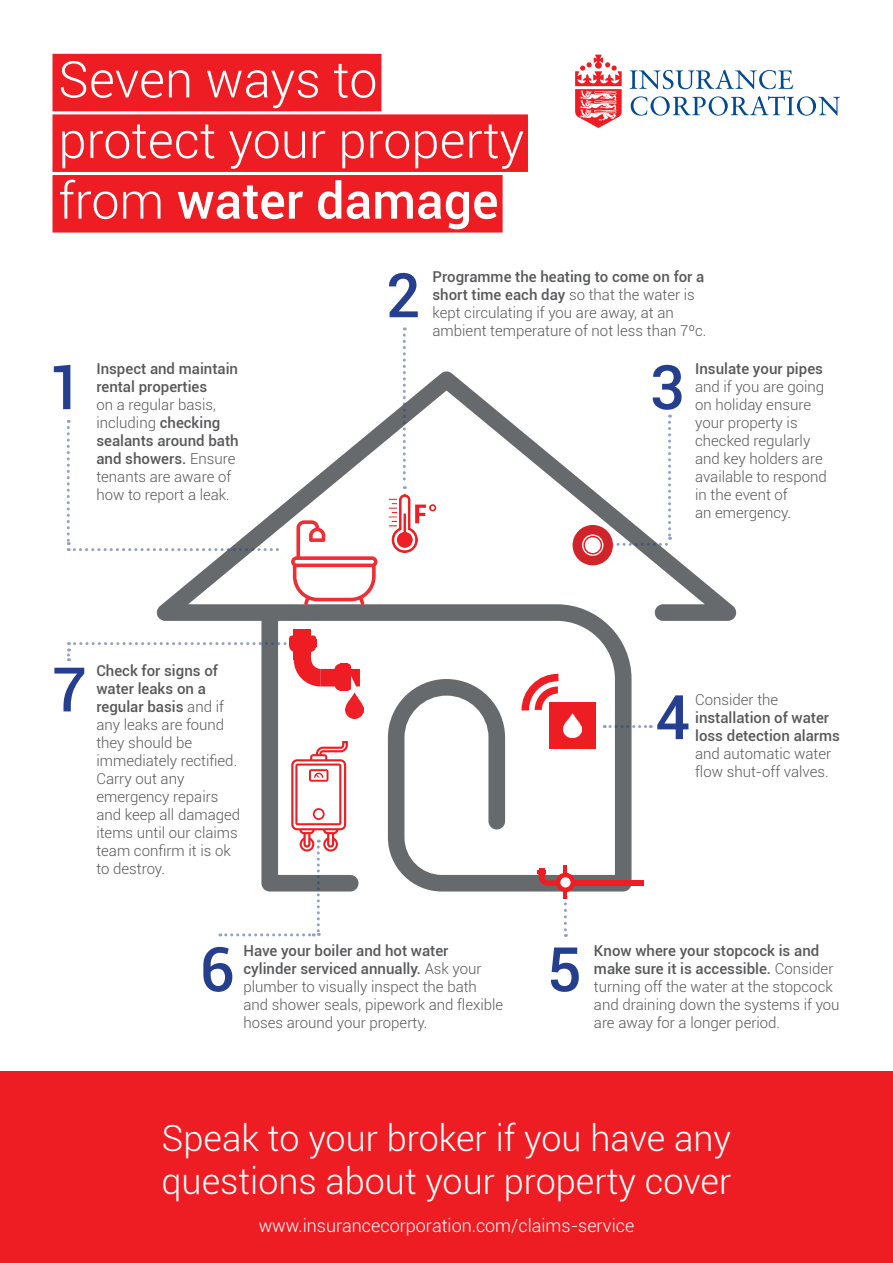
<style>
.page{position:relative;width:893px;height:1263px;background:#fff}
.page>*{position:absolute;margin:0;border:0;box-sizing:border-box;transform-origin:0 0}
.t1{font:500 61.5px "Roboto";color:#253f8e}
.t2{font:300 50.55px/60.6px "Roboto";color:#fff}
.t3{font:300 36px/43.2px "Roboto";color:#fff}
.t4{font:300 18px "Roboto";color:#fff}
.t5{font:300 15px/18px "Roboto";color:#57585a}
.t6{font:500 15px/18px "Roboto";color:#57585a}
.s1{font-weight:500}
</style>
<div class="page">
<svg style="left:630px;top:70px;width:163px;height:19px"></svg>
<svg style="left:631px;top:96px;width:209px;height:20px"></svg>
<svg style="left:575px;top:55px;width:47px;height:73px"></svg>
<svg style="left:156px;top:347px;width:581px;height:545px"></svg>
<div style="left:52px;top:54px;width:329px;height:57px;background:#ee1d23"></div>
<div style="left:52px;top:114px;width:476px;height:58px;background:#ee1d23"></div>
<div style="left:52px;top:175px;width:451px;height:58px;background:#ee1d23"></div>
<svg style="left:67px;top:420px;width:218px;height:131px"></svg>
<svg style="left:403px;top:327px;width:3px;height:162px"></svg>
<div style="left:559px;top:880px;width:85px;height:6px;background:#ee1d23"></div>
<hr style="left:564px;top:866px;width:3px;height:33px;background:#ee1d23">
<svg style="left:604px;top:725px;width:47px;height:3px"></svg>
<div style="left:0;top:1071px;width:893px;height:192px;background:#ee1d23"></div>
<svg style="left:613px;top:415px;width:63px;height:131px"></svg>
<svg style="left:291px;top:520px;width:86px;height:85px"></svg>
<div style="left:573px;top:525px;width:40px;height:40px;background:#d1232a;border-radius:50%"></div>
<svg style="left:582px;top:534px;width:21px;height:22px"></svg>
<div style="left:584px;top:536px;width:17px;height:18px;background:#fff;border-radius:50%"></div>
<div style="left:583px;top:536px;width:19px;height:18px;border:2px solid #ee1d23;border-radius:50%"></div>
<img style="left:384px;top:495px;width:58px;height:58px">
<div style="left:294px;top:629px;width:17px;height:31px;background:#ee1d23"></div>
<div style="left:289px;top:635px;width:27px;height:11px;background:#ee1d23;border-radius:3px"></div>
<div style="left:340px;top:664px;width:11px;height:27px;background:#ee1d23;border-radius:3px"></div>
<svg style="left:334px;top:678px;width:13px;height:13px"></svg>
<div style="left:340px;top:686px;width:8px;height:5px;background:#ee1d23"></div>
<svg style="left:67px;top:638px;width:293px;height:48px"></svg>
<img style="left:345px;top:693px;width:18px;height:25px">
<div style="left:549px;top:702px;width:46px;height:46px;background:#ee1d23"></div>
<svg style="left:521px;top:674px;width:37px;height:36px"></svg>
<img style="left:564px;top:713px;width:17px;height:25px">
<div style="left:539px;top:868px;width:5px;height:10px;background:#ee1d23"></div>
<svg style="left:538px;top:870px;width:38px;height:67px"></svg>
<svg style="left:220px;top:741px;width:128px;height:195px"></svg>
<h2 class="t2" style="left:58px;top:47px;width:467px">Seven ways to protect your property from <span class="s1">water damage</span></h2>
<h1 class="t1" style="left:48px;top:344px;width:36px">1</h1>
<p class="t6" style="left:96px;top:359px;width:143px">Inspect and maintain rental properties</p>
<p class="t5" style="left:96px;top:395px;width:144px">on a regular basis, including <span class="s1">checking sealants around bath and showers.</span> Ensure tenants are aware of how to report a leak.</p>
<h1 class="t1" style="left:52px;top:646px;width:36px">7</h1>
<p class="t5" style="left:96px;top:661px;width:145px"><span class="s1">Check for signs of water leaks on a regular basis</span> and if any leaks are found they should be immediately rectified.<br>Carry out any emergency repairs and keep all damaged items until our claims team confirm it is ok to destroy.</p>
<h1 class="t1" style="left:386px;top:252px;width:36px">2</h1>
<p class="t5" style="left:432px;top:267px;width:275px"><span class="s1">Programme the heating to come on for a short time each day</span> so that the water is kept circulating if you are away, at an ambient temperature of not less than 7ºc.</p>
<h1 class="t1" style="left:649px;top:344px;width:36px">3</h1>
<p class="t6" style="left:695px;top:359px;width:129px">Insulate your pipes</p>
<p class="t5" style="left:695px;top:377px;width:133px">and if you are going on holiday ensure your property is checked regularly and key holders are available to respond in the event of<br>an emergency.</p>
<h1 class="t1" style="left:655px;top:674px;width:36px">4</h1>
<p class="t5" style="left:695px;top:690px;width:85px">Consider the</p>
<p class="t6" style="left:695px;top:708px;width:146px">installation of water loss detection alarms</p>
<p class="t5" style="left:695px;top:744px;width:138px">and automatic water flow shut-off valves.</p>
<p class="t5" style="left:243px;top:941px;width:261px"><span class="s1">Have your boiler and hot water cylinder serviced annually.</span> Ask your plumber to visually inspect the bath and shower seals, pipework and flexible hoses around your property.</p>
<h1 class="t1" style="left:200px;top:926px;width:36px">6</h1>
<h1 class="t1" style="left:547px;top:926px;width:36px">5</h1>
<p class="t5" style="left:594px;top:941px;width:247px"><span class="s1">Know where your stopcock is and make sure it is accessible.</span> Consider turning off the water at the stopcock and draining down the systems if you are away for a longer period.</p>
<h3 class="t3" style="left:162px;top:1115px;width:571px">Speak to your broker if you have any questions about your property cover</h3>
<p class="t4" style="left:259px;top:1213px;width:377px">www.insurancecorporation.com/claims-service</p>
</div>
